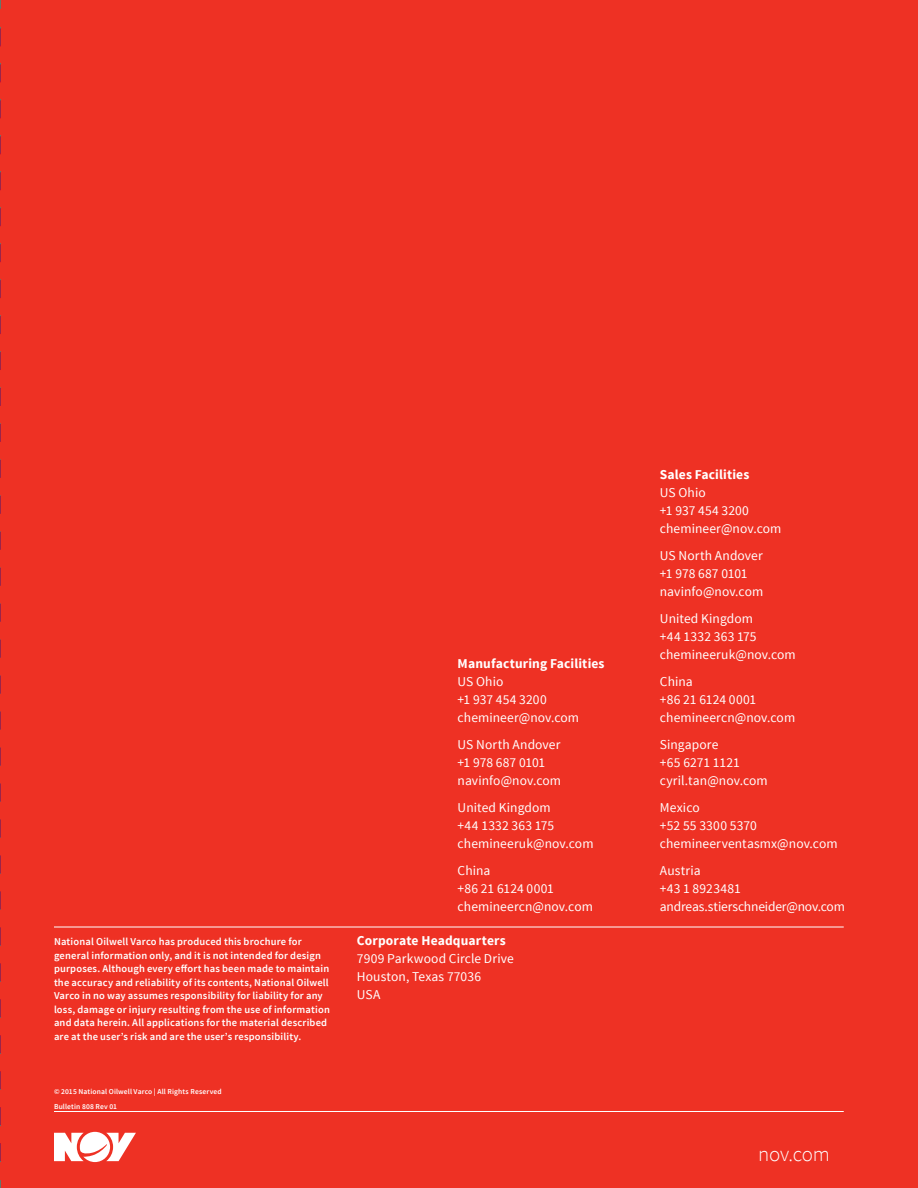
<style>
.page{position:relative;width:918px;height:1188px;background:#ee3124}
.page>*{position:absolute;margin:0;border:0;box-sizing:border-box;transform-origin:0 0}
.t1{font:300 21px "Source Sans Pro";letter-spacing:-.01em;color:#fff}
.t2{font:13.5px/18px "Source Sans Pro";letter-spacing:.005em;color:#fff}
.t3{font:700 13.5px "Source Sans Pro";letter-spacing:.01em;color:#fff}
.t4{font:600 10.5px/13.5px "Source Sans Pro";letter-spacing:.015em;color:#fff}
.t5{font:600 7.5px/14.9px "Source Sans Pro";letter-spacing:.02em;color:#fff}
</style>
<div class="page">
<svg style="left:0;top:0;width:1px;height:1188px"></svg>
<svg style="left:54px;top:1132px;width:82px;height:30px"></svg>
<hr style="left:54px;top:1111px;width:790px;height:1px;background:#fff">
<hr style="left:54px;top:927px;width:790px;height:1px;background:#fff">
<p class="t4" style="left:54px;top:935px;width:277px">National Oilwell Varco has produced this brochure for general information only, and it is not intended for design purposes. Although every effort has been made to maintain the accuracy and reliability of its contents, National Oilwell Varco in no way assumes responsibility for liability for any loss, damage or injury resulting from the use of information and data herein. All applications for the material described are at the user’s risk and are the user’s responsibility.</p>
<p class="t5" style="left:54px;top:1084px;width:169px">© 2015 National Oilwell Varco | All Rights Reserved<br>Bulletin 808 Rev 01</p>
<p class="t3" style="left:458px;top:655px;width:148px">Manufacturing Facilities</p>
<p class="t2" style="left:458px;top:673px;width:123px">US Ohio<br>+1 937 454 3200 chemineer@nov.com</p>
<p class="t2" style="left:458px;top:736px;width:105px">US North Andover +1 978 687 0101 navinfo@nov.com</p>
<p class="t2" style="left:458px;top:799px;width:137px">United Kingdom<br>+44 1332 363 175 chemineeruk@nov.com</p>
<p class="t2" style="left:458px;top:862px;width:137px">China<br>+86 21 6124 0001 chemineercn@nov.com</p>
<p class="t3" style="left:357px;top:932px;width:150px">Corporate Headquarters</p>
<p class="t2" style="left:357px;top:950px;width:158px">7909 Parkwood Circle Drive<br>Houston, Texas 77036<br>USA</p>
<p class="t3" style="left:660px;top:466px;width:91px">Sales Facilities</p>
<p class="t2" style="left:660px;top:484px;width:123px">US Ohio<br>+1 937 454 3200 chemineer@nov.com</p>
<p class="t2" style="left:660px;top:547px;width:105px">US North Andover +1 978 687 0101 navinfo@nov.com</p>
<p class="t2" style="left:660px;top:609px;width:137px">United Kingdom<br>+44 1332 363 175 chemineeruk@nov.com</p>
<p class="t2" style="left:660px;top:672px;width:137px">China<br>+86 21 6124 0001 chemineercn@nov.com</p>
<p class="t2" style="left:660px;top:735px;width:109px">Singapore<br>+65 6271 1121 cyril.tan@nov.com</p>
<p class="t2" style="left:660px;top:798px;width:179px">Mexico<br>+52 55 3300 5370 chemineerventasmx@nov.com</p>
<p class="t2" style="left:660px;top:861px;width:186px">Austria<br>+43 1 8923481 andreas.stierschneider@nov.com</p>
<h1 class="t1" style="left:758px;top:1142px;width:73px">nov.com</h1>
</div>
